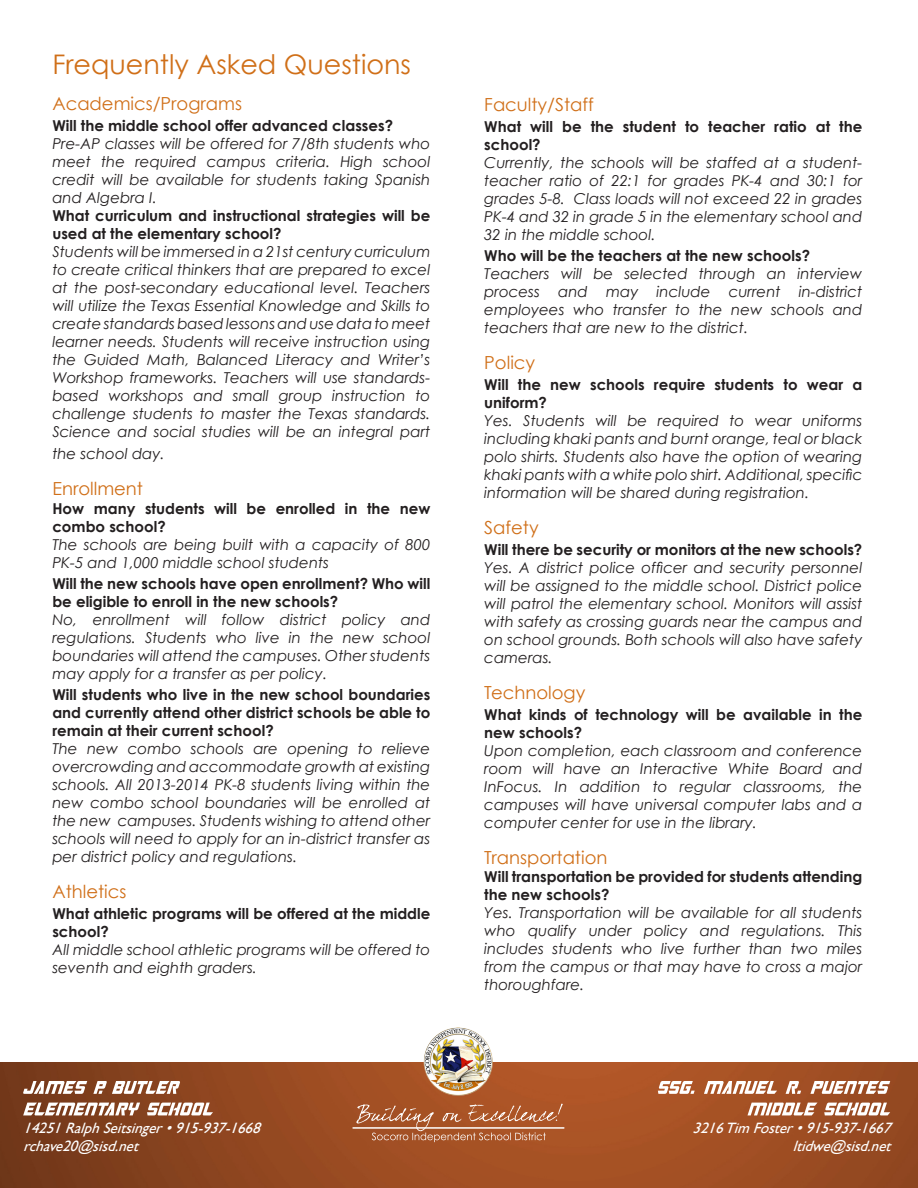
<style>
.page{position:relative;width:918px;height:1188px;background:#fff}
.page>*{position:absolute;margin:0;border:0;box-sizing:border-box;transform-origin:0 0}
.t1{font:27px "Century Gothic";color:#d06f18}
.t2{font:18px "Century Gothic";color:#d06f18}
.t3{font:italic 15px/18px "Century Gothic";color:#231f20;text-align:justify}
.t4{font:700 15px/18px "Century Gothic";color:#231f20}
.t5{font:italic 15px "Gill Sans";color:#fff}
</style>
<div class="page">
<img style="left:0;top:1062px;width:918px;height:126px">
<hr style="left:353px;top:1127px;width:211px;height:2px;background:#fff">
<svg style="left:356px;top:1104px;width:207px;height:38px;background:#b46c46"></svg>
<img style="left:422px;top:1027px;width:72px;height:73px">
<svg style="left:23px;top:1081px;width:157px;height:13px"></svg>
<svg style="left:23px;top:1103px;width:190px;height:12px"></svg>
<svg style="left:658px;top:1081px;width:232px;height:13px"></svg>
<svg style="left:748px;top:1103px;width:142px;height:12px"></svg>
<p class="t1" style="left:52px;top:48px;width:360px">Frequently Asked Questions</p>
<p class="t2" style="left:52px;top:93px;width:191px">Academics/Programs</p>
<p class="t4" style="left:52px;top:116px;width:342px">Will the middle school offer advanced classes?</p>
<p class="t3" style="left:52px;top:135px;width:380px">Pre-AP classes will be offered for 7/8th students who meet the required campus criteria. High school credit will be available for students taking Spanish and Algebra I.</p>
<p class="t4" style="left:52px;top:206px;width:379px">What curriculum and instructional strategies will be used at the elementary school?</p>
<p class="t3" style="left:52px;top:243px;width:380px">Students will be immersed in a 21st century curriculum to create critical thinkers that are prepared to excel at the post-secondary educational level. Teachers will utilize the Texas Essential Knowledge and Skills to create standards based lessons and use data to meet learner needs. Students will receive instruction using the Guided Math, Balanced Literacy and Writer’s Workshop frameworks. Teachers will use standards&shy;based workshops and small group instruction to challenge students to master the Texas standards.<br>Science and social studies will be an integral part</p>
<p class="t3" style="left:52px;top:444px;width:114px">the school day.</p>
<p class="t2" style="left:52px;top:477px;width:92px">Enrollment</p>
<p class="t4" style="left:52px;top:500px;width:379px">How many students will be enrolled in the new combo school?</p>
<p class="t3" style="left:52px;top:536px;width:379px">The schools are being built with a capacity of 800<br>PK-5 and 1,000 middle school students</p>
<p class="t4" style="left:52px;top:575px;width:380px">Will the new schools have open enrollment? Who will be eligible to enroll in the new schools?</p>
<p class="t3" style="left:52px;top:611px;width:380px">No, enrollment will follow district policy and regulations. Students who live in the new school boundaries will attend the campuses. Other students may apply for a transfer as per policy.</p>
<p class="t4" style="left:52px;top:686px;width:379px;text-align:justify">Will students who live in the new school boundaries and currently attend other district schools be able to remain at their current school?</p>
<p class="t3" style="left:52px;top:740px;width:380px">The new combo schools are opening to relieve overcrowding and accommodate growth at existing schools. All 2013-2014 PK-8 students living within the new combo school boundaries will be enrolled at the new campuses. Students wishing to attend other schools will need to apply for an in-district transfer as per district policy and regulations.</p>
<p class="t2" style="left:52px;top:881px;width:76px">Athletics</p>
<p class="t4" style="left:52px;top:905px;width:379px">What athletic programs will be offered at the middle school?</p>
<p class="t3" style="left:52px;top:941px;width:379px">All middle school athletic programs will be offered to seventh and eighth graders.</p>
<p class="t5" style="left:23px;top:1120px;width:243px">14251RalphSeitsinger•915-937-1668</p>
<p class="t5" style="left:23px;top:1138px;width:122px">rchave20@sisd.net</p>
<p class="t2" style="left:484px;top:94px;width:111px">Faculty/Staff</p>
<p class="t4" style="left:484px;top:118px;width:380px">What will be the student to teacher ratio at the school?</p>
<p class="t3" style="left:484px;top:154px;width:380px">Currently, the schools will be staffed at a student&shy;teacher ratio of 22:1 for grades PK-4 and 30:1 for grades 5-8. Class loads will not exceed 22 in grades PK-4 and 32 in grade 5 in the elementary school and 32 in the middle school.</p>
<p class="t4" style="left:484px;top:247px;width:327px">Who will be the teachers at the new schools?</p>
<p class="t3" style="left:484px;top:265px;width:380px">Teachers will be selected through an interview process and may include current in-district employees who transfer to the new schools and teachers that are new to the district.</p>
<p class="t2" style="left:484px;top:352px;width:52px">Policy</p>
<p class="t4" style="left:484px;top:376px;width:380px">Will the new schools require students to wear a uniform?</p>
<p class="t3" style="left:484px;top:412px;width:380px">Yes. Students will be required to wear uniforms including khaki pants and burnt orange, teal or black polo shirts. Students also have the option of wearing khaki pants with a white polo shirt. Additional, specific information will be shared during registration.</p>
<p class="t2" style="left:484px;top:517px;width:56px">Safety</p>
<p class="t4" style="left:484px;top:541px;width:380px">Will there be security or monitors at the new schools?</p>
<p class="t3" style="left:484px;top:559px;width:380px">Yes. A district police officer and security personnel will be assigned to the middle school. District police will patrol the elementary school. Monitors will assist with safety as crossing guards near the campus and on school grounds. Both schools will also have safety cameras.</p>
<p class="t2" style="left:484px;top:682px;width:103px">Technology</p>
<p class="t4" style="left:484px;top:706px;width:380px">What kinds of technology will be available in the new schools?</p>
<p class="t3" style="left:484px;top:742px;width:380px">Upon completion, each classroom and conference room will have an Interactive White Board and InFocus. In addition to regular classrooms, the campuses will have universal computer labs and a computer center for use in the library.</p>
<p class="t2" style="left:484px;top:847px;width:125px">Transportation</p>
<p class="t4" style="left:484px;top:868px;width:380px">Will transportation be provided for students attending the new schools?</p>
<p class="t3" style="left:484px;top:904px;width:380px">Yes. Transportation will be available for all students who qualify under policy and regulations. This includes students who live further than two miles from the campus or that may have to cross a major thoroughfare.</p>
<p class="t5" style="left:693px;top:1120px;width:205px">3216Tim Foster•915-937-1667</p>
<p class="t5" style="left:793px;top:1138px;width:105px">ltidwe@sisd.net</p>
</div>
